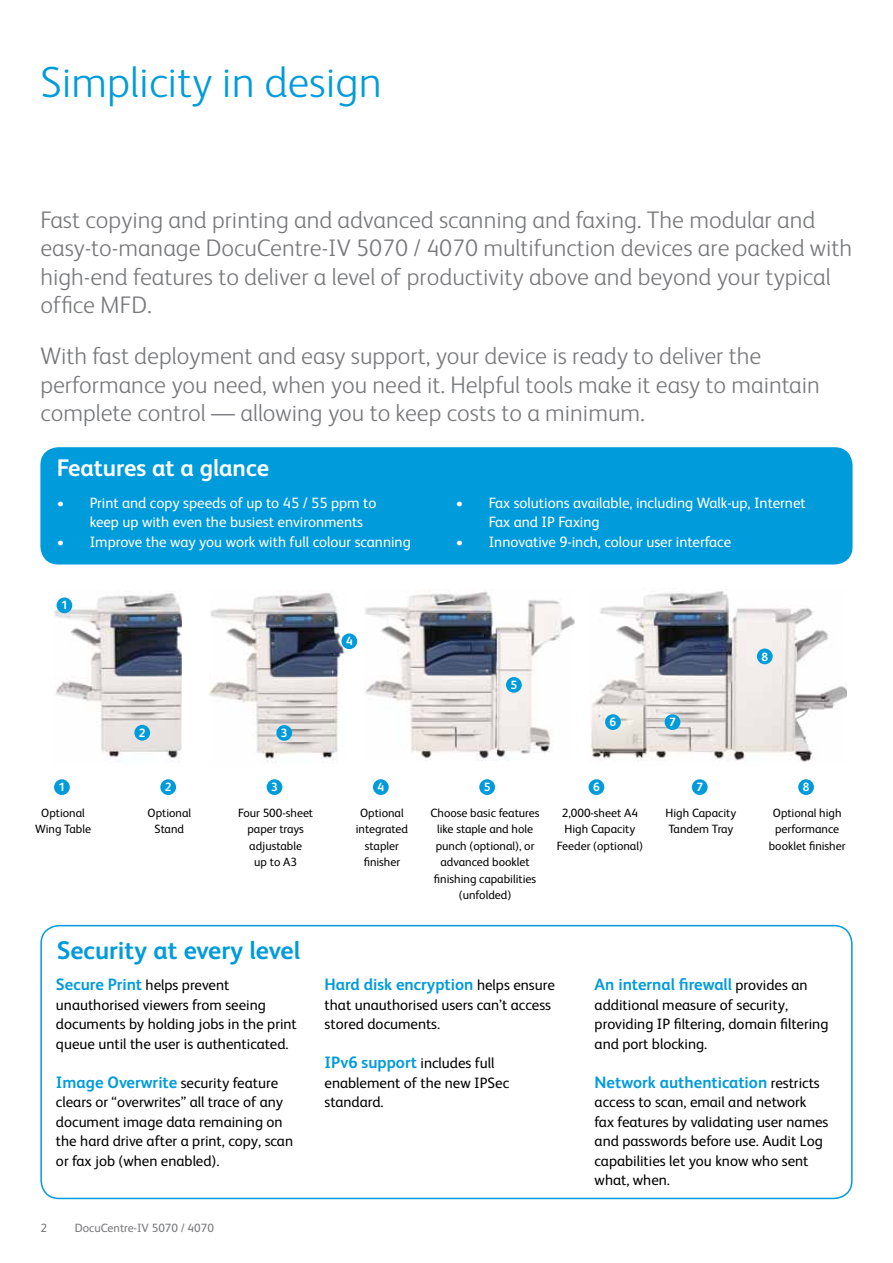
<style>
.page{position:relative;width:893px;height:1263px;background:#fff}
.page>*{position:absolute;margin:0;border:0;box-sizing:border-box;transform-origin:0 0}
.t1{font:300 43.5px "Xerox Sans";color:#009bdb}
.t2{font:700 25.5px "Xerox Sans";color:#009bdb}
.t3{font:300 24px/28.5px "Xerox Sans";color:#77787b}
.t4{font:700 24px "Xerox Sans";color:#fff}
.t5{font:700 16.5px "Xerox Sans";color:#009bdb}
.t6{font:15px/19.5px "Xerox Sans";color:#000}
.t7{font:15px/19.5px "Xerox Sans";color:#fff}
.t8{font:12px/16.5px "Xerox Sans";color:#000;text-align:center}
.t9{font:12px "Xerox Sans";color:#77787b}
.t10{font:700 12px "Xerox Sans";color:#fff}
.s1{font-weight:700;font-size:16.5px;color:#009bdb}
.s2{font-weight:400;font-size:15px;color:#000}
</style>
<div class="page">
<div style="left:40px;top:447px;width:813px;height:117px;background:#009bdb;border-radius:18px"></div>
<div style="left:40px;top:925px;width:813px;height:274px;border:2px solid #009bdb;border-radius:18px"></div>
<img style="left:209px;top:593px;width:136px;height:169px">
<img style="left:54px;top:593px;width:128px;height:170px">
<img style="left:590px;top:589px;width:257px;height:173px">
<img style="left:365px;top:590px;width:210px;height:170px">
<div style="left:54px;top:779px;width:16px;height:16px;background:#009bdb;border-radius:50%"></div>
<div style="left:160px;top:779px;width:16px;height:16px;background:#009bdb;border-radius:50%"></div>
<div style="left:267px;top:779px;width:15px;height:16px;background:#009bdb;border-radius:50%"></div>
<div style="left:373px;top:779px;width:16px;height:16px;background:#009bdb;border-radius:50%"></div>
<div style="left:479px;top:779px;width:16px;height:16px;background:#009bdb;border-radius:50%"></div>
<div style="left:589px;top:779px;width:15px;height:16px;background:#009bdb;border-radius:50%"></div>
<div style="left:692px;top:779px;width:16px;height:16px;background:#009bdb;border-radius:50%"></div>
<div style="left:798px;top:779px;width:16px;height:16px;background:#009bdb;border-radius:50%"></div>
<div style="left:57px;top:597px;width:15px;height:16px;background:#009bdb;border-radius:50%"></div>
<div style="left:134px;top:725px;width:16px;height:16px;background:#009bdb;border-radius:50%"></div>
<div style="left:276px;top:725px;width:16px;height:16px;background:#009bdb;border-radius:50%"></div>
<div style="left:341px;top:633px;width:16px;height:16px;background:#009bdb;border-radius:50%"></div>
<div style="left:506px;top:677px;width:16px;height:16px;background:#009bdb;border-radius:50%"></div>
<div style="left:605px;top:714px;width:16px;height:16px;background:#009bdb;border-radius:50%"></div>
<div style="left:665px;top:714px;width:15px;height:16px;background:#009bdb;border-radius:50%"></div>
<div style="left:757px;top:648px;width:16px;height:16px;background:#009bdb;border-radius:50%"></div>
<h1 class="t1" style="left:40px;top:54px;width:343px">Simplicity in design</h1>
<p class="t3" style="left:40px;top:204px;width:813px">Fast copying and printing and advanced scanning and faxing. The modular and easy-to-manage DocuCentre-IV 5070 / 4070 multifunction devices are packed with high-end features to deliver a level of productivity above and beyond your typical office MFD.</p>
<h3 class="t3" style="left:40px;top:341px;width:781px">With fast deployment and easy support, your device is ready to deliver the performance you need, when you need it. Helpful tools make it easy to maintain complete control — allowing you to keep costs to a minimum.</h3>
<h3 class="t4" style="left:57px;top:451px;width:214px">Features at a glance</h3>
<p class="t7" style="left:90px;top:492px;width:288px;text-indent:-33px">• Print and copy speeds of up to 45 / 55 ppm to keep up with even the busiest environments</p>
<p class="t7" style="left:57px;top:531px;width:356px">• Improve the way you work with full colour scanning</p>
<p class="t7" style="left:489px;top:492px;width:319px;text-indent:-33px">• Fax solutions available, including Walk-up, Internet<br>Fax and IP Faxing</p>
<p class="t7" style="left:456px;top:531px;width:277px">• Innovative 9-inch, colour user interface</p>
<p class="t10" style="left:61px;top:597px;width:8px">1</p>
<p class="t10" style="left:139px;top:724px;width:8px">2</p>
<p class="t10" style="left:281px;top:725px;width:8px">3</p>
<p class="t10" style="left:346px;top:633px;width:8px">4</p>
<p class="t10" style="left:511px;top:677px;width:8px">5</p>
<p class="t10" style="left:610px;top:714px;width:8px">6</p>
<p class="t10" style="left:669px;top:714px;width:8px">7</p>
<p class="t10" style="left:761px;top:648px;width:8px">8</p>
<p class="t10" style="left:59px;top:779px;width:8px">1</p>
<p class="t10" style="left:165px;top:779px;width:8px">2</p>
<p class="t10" style="left:271px;top:779px;width:8px">3</p>
<p class="t10" style="left:377px;top:779px;width:8px">4</p>
<p class="t10" style="left:484px;top:779px;width:8px">5</p>
<p class="t10" style="left:593px;top:779px;width:8px">6</p>
<p class="t10" style="left:696px;top:779px;width:8px">7</p>
<p class="t10" style="left:803px;top:779px;width:8px">8</p>
<p class="t8" style="left:35px;top:804px;width:58px">Optional<br>Wing Table</p>
<p class="t8" style="left:148px;top:804px;width:45px">Optional<br>Stand</p>
<p class="t8" style="left:238px;top:804px;width:77px">Four 500-sheet paper trays adjustable<br>up to A3</p>
<p class="t8" style="left:356px;top:804px;width:54px">Optional integrated stapler finisher</p>
<p class="t8" style="left:430px;top:804px;width:111px">Choose basic features like staple and hole punch (optional), or advanced booklet finishing capabilities (unfolded)</p>
<p class="t8" style="left:557px;top:804px;width:87px">2,000-sheet A4<br>High Capacity<br>Feeder (optional)</p>
<p class="t8" style="left:665px;top:804px;width:72px;text-align:left">High Capacity<br>Tandem Tray</p>
<p class="t8" style="left:769px;top:804px;width:78px">Optional high performance booklet finisher</p>
<h2 class="t2" style="left:57px;top:933px;width:245px">Security at every level</h2>
<p class="t6" style="left:56px;top:975px;width:242px"><span class="s1">Secure Print</span> helps prevent unauthorised viewers from seeing documents by holding jobs in the print queue until the user is authenticated.</p>
<p class="t6" style="left:56px;top:1072px;width:239px"><span class="s1">Image Overwrite</span> security feature clears or “overwrites” all trace of any document image data remaining on the hard drive after a print, copy, scan or fax job (when enabled).</p>
<p class="t9" style="left:40px;top:1220px;width:8px">2</p>
<p class="t9" style="left:75px;top:1220px;width:141px">DocuCentre-IV 5070 / 4070</p>
<p class="t5" style="left:325px;top:973px;width:232px">Hard disk encryption <span class="s2">helps ensure</span></p>
<p class="t6" style="left:325px;top:994px;width:228px">that unauthorised users can’t access stored documents.</p>
<p class="t6" style="left:325px;top:1053px;width:186px"><span class="s1">IPv6 support</span> includes full enablement of the new IPSec standard.</p>
<p class="t5" style="left:595px;top:973px;width:214px">An internal firewall <span class="s2">provides an</span></p>
<p class="t6" style="left:595px;top:994px;width:235px">additional measure of security, providing IP filtering, domain filtering and port blocking.</p>
<p class="t5" style="left:595px;top:1071px;width:227px">Network authentication <span class="s2">restricts</span></p>
<p class="t6" style="left:595px;top:1092px;width:235px">access to scan, email and network fax features by validating user names and passwords before use. Audit Log capabilities let you know who sent what, when.</p>
</div>
